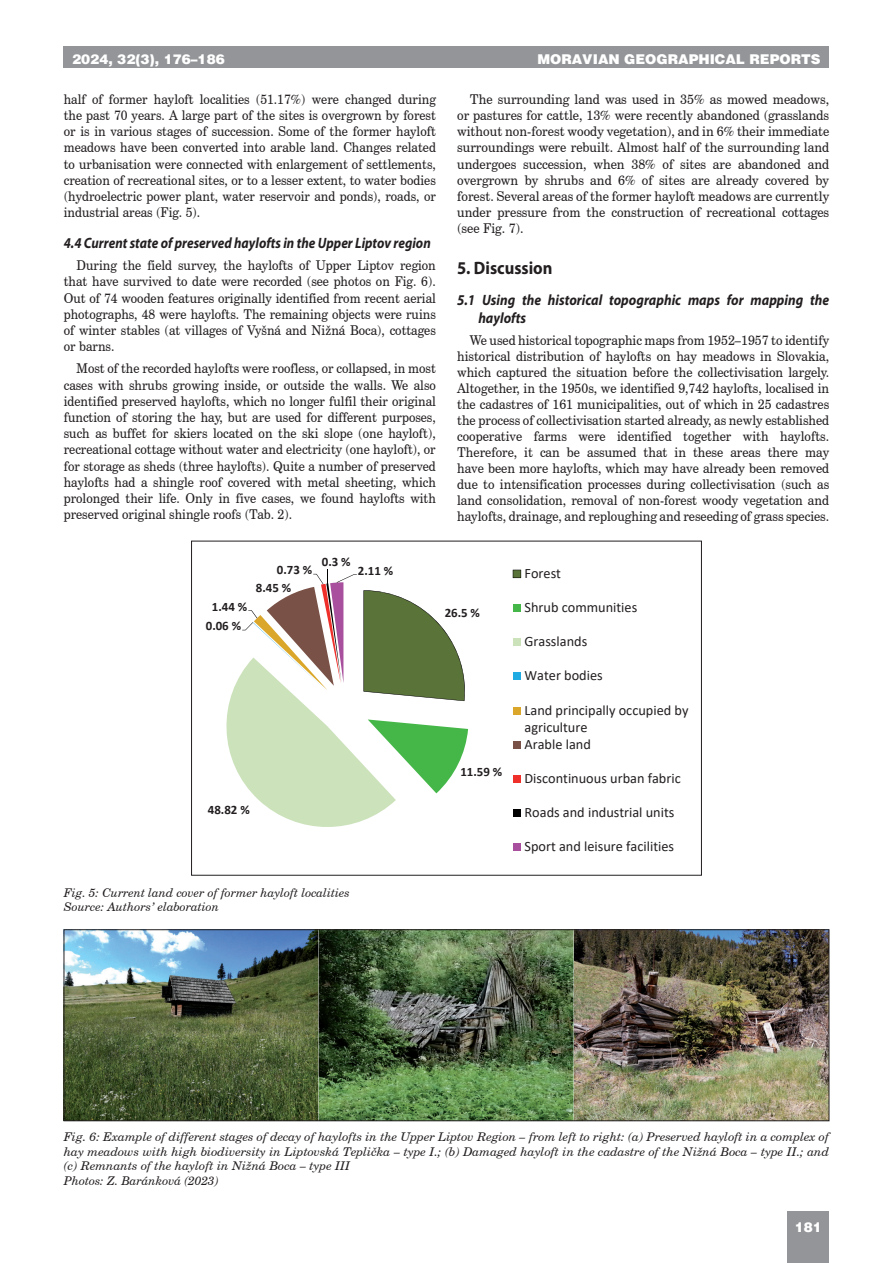
<style>
.page{position:relative;width:893px;height:1263px;background:#fff}
.page>*{position:absolute;margin:0;border:0;box-sizing:border-box;transform-origin:0 0}
.t1{font:700 18px "Myriad Pro";color:#231f20;scale:.92 1}
.t2{font:italic 700 15px/18px "Myriad Pro";color:#231f20;scale:.9 1}
.t3{font:italic 700 15px "Myriad Pro";color:#231f20;scale:.88 1}
.t4{font:14.25px/17.1px "Calibri";color:#231f20}
.t5{font:13.5px/16.2px "Century Schoolbook CE";color:#231f20;text-align:justify;scale:.92 1}
.t6{font:13.5px/16px "Century Schoolbook CE";color:#231f20;text-align:justify;scale:.93 1}
.t7{font:13.5px/16.2px "Century Schoolbook CE";color:#231f20;text-align:justify;scale:.94 1}
.t8{font:900 13.5px "Switzerland";color:#fff}
.t9{font:700 12.9px "Calibri";color:#231f20}
.t10{font:italic 12px/14.4px "Century Schoolbook CE";color:#231f20}
</style>
<div class="page">
<div style="left:64px;top:47px;width:765px;height:21px;background:#939598"></div>
<div style="left:787px;top:1212px;width:42px;height:51px;background:#939598"></div>
<img style="left:66px;top:931px;width:761px;height:188px">
<div style="left:64px;top:929px;width:765px;height:192px;border:1px solid #231f20"></div>
<svg style="left:226px;top:569px;width:243px;height:258px"></svg>
<svg style="left:513px;top:570px;width:8px;height:8px"></svg>
<div style="left:513px;top:604px;width:8px;height:8px;background:#45b749"></div>
<div style="left:513px;top:638px;width:8px;height:8px;background:#cce2bb"></div>
<div style="left:513px;top:672px;width:8px;height:8px;background:#20ace3"></div>
<div style="left:513px;top:707px;width:8px;height:7px;background:#daa72b"></div>
<div style="left:513px;top:741px;width:8px;height:8px;background:#795146"></div>
<div style="left:513px;top:775px;width:8px;height:8px;background:#ee2f2a"></div>
<div style="left:513px;top:809px;width:8px;height:8px;background:#000"></div>
<div style="left:513px;top:843px;width:8px;height:8px;background:#a84f9e"></div>
<p class="t8" style="left:72px;top:51px;width:154px">2024, 32(3), 176–186</p>
<p class="t8" style="left:537px;top:51px;width:285px">MORAVIAN GEOGRAPHICAL REPORTS</p>
<p class="t5" style="left:64px;top:91px;width:406px">half of former hayloft localities (51.17%) were changed during the past 70 years. A large part of the sites is overgrown by forest or is in various stages of succession. Some of the former hayloft meadows have been converted into arable land. Changes related to urbanisation were connected with enlargement of settlements, creation of recreational sites, or to a lesser extent, to water bodies (hydroelectric power plant, water reservoir and ponds), roads, or industrial areas (Fig. 5).</p>
<p class="t3" style="left:64px;top:233px;width:419px">4.4 Current state of preserved haylofts in the Upper Liptov region</p>
<p class="t5" style="left:64px;top:257px;width:406px;text-indent:13px">During the field survey, the haylofts of Upper Liptov region that have survived to date were recorded (see photos on Fig. 6).<br>Out of 74 wooden features originally identified from recent aerial photographs, 48 were haylofts. The remaining objects were ruins of winter stables (at villages of Vyšná and Nižná Boca), cottages or barns.</p>
<p class="t5" style="left:64px;top:360px;width:406px;text-indent:13px">Most of the recorded haylofts were roofless, or collapsed, in most cases with shrubs growing inside, or outside the walls. We also identified preserved haylofts, which no longer fulfil their original function of storing the hay, but are used for different purposes, such as buffet for skiers located on the ski slope (one hayloft), recreational cottage without water and electricity (one hayloft), or for storage as sheds (three haylofts). Quite a number of preserved haylofts had a shingle roof covered with metal sheeting, which prolonged their life. Only in five cases, we found haylofts with preserved original shingle roofs (Tab. 2).</p>
<p class="t7" style="left:457px;top:91px;width:397px;text-indent:13px">The surrounding land was used in 35% as mowed meadows, or pastures for cattle, 13% were recently abandoned (grasslands without non-forest woody vegetation), and in 6% their immediate surroundings were rebuilt. Almost half of the surrounding land undergoes succession, when 38% of sites are abandoned and overgrown by shrubs and 6% of sites are already covered by forest. Several areas of the former hayloft meadows are currently under pressure from the construction of recreational cottages (see Fig. 7).</p>
<h1 class="t1" style="left:457px;top:256px;width:105px">5. Discussion</h1>
<p class="t2" style="left:478px;top:290px;width:391px;text-indent:-21px">5.1 Using the historical topographic maps for mapping the haylofts</p>
<p class="t6" style="left:457px;top:332px;width:402px;text-indent:13px">We used historical topographic maps from 1952–1957 to identify historical distribution of haylofts on hay meadows in Slovakia, which captured the situation before the collectivisation largely.<br>Altogether, in the 1950s, we identified 9,742 haylofts, localised in the cadastres of 161 municipalities, out of which in 25 cadastres the process of collectivisation started already, as newly established cooperative farms were identified together with haylofts.<br>Therefore, it can be assumed that in these areas there may have been more haylofts, which may have already been removed due to intensification processes during collectivisation (such as land consolidation, removal of non-forest woody vegetation and haylofts, drainage, and reploughing and reseeding of grass species.</p>
<p class="t9" style="left:277px;top:561px;width:37px">0.73 %</p>
<p class="t9" style="left:212px;top:597px;width:37px">1.44 %</p>
<p class="t9" style="left:206px;top:617px;width:37px">0.06 %</p>
<p class="t9" style="left:256px;top:578px;width:37px">8.45 %</p>
<p class="t9" style="left:208px;top:800px;width:43px">48.82 %</p>
<p class="t9" style="left:322px;top:552px;width:30px">0.3 %</p>
<p class="t9" style="left:358px;top:561px;width:37px">2.11 %</p>
<p class="t4" style="left:524px;top:564px;width:38px">Forest</p>
<p class="t4" style="left:524px;top:598px;width:114px">Shrub communities</p>
<p class="t4" style="left:524px;top:633px;width:64px">Grasslands</p>
<p class="t4" style="left:524px;top:667px;width:80px">Water bodies</p>
<p class="t4" style="left:524px;top:701px;width:165px">Land principally occupied by agriculture<br>Arable land</p>
<p class="t4" style="left:524px;top:769px;width:158px">Discontinuous urban fabric</p>
<p class="t4" style="left:524px;top:803px;width:151px">Roads and industrial units</p>
<p class="t4" style="left:524px;top:838px;width:151px">Sport and leisure facilities</p>
<p class="t9" style="left:445px;top:604px;width:37px">26.5 %</p>
<p class="t9" style="left:460px;top:763px;width:43px">11.59 %</p>
<p class="t10" style="left:64px;top:885px;width:287px">Fig. 5: Current land cover of former hayloft localities<br>Source: Authors’ elaboration</p>
<p class="t10" style="left:64px;top:1130px;width:767px">Fig. 6: Example of different stages of decay of haylofts in the Upper Liptov Region – from left to right: (a) Preserved hayloft in a complex of hay meadows with high biodiversity in Liptovská Teplička – type I.; (b) Damaged hayloft in the cadastre of the Nižná Boca – type II.; and (c) Remnants of the hayloft in Nižná Boca – type III<br>Photos: Z. Baránková (2023)</p>
<p class="t8" style="left:795px;top:1219px;width:29px">181</p>
</div>
